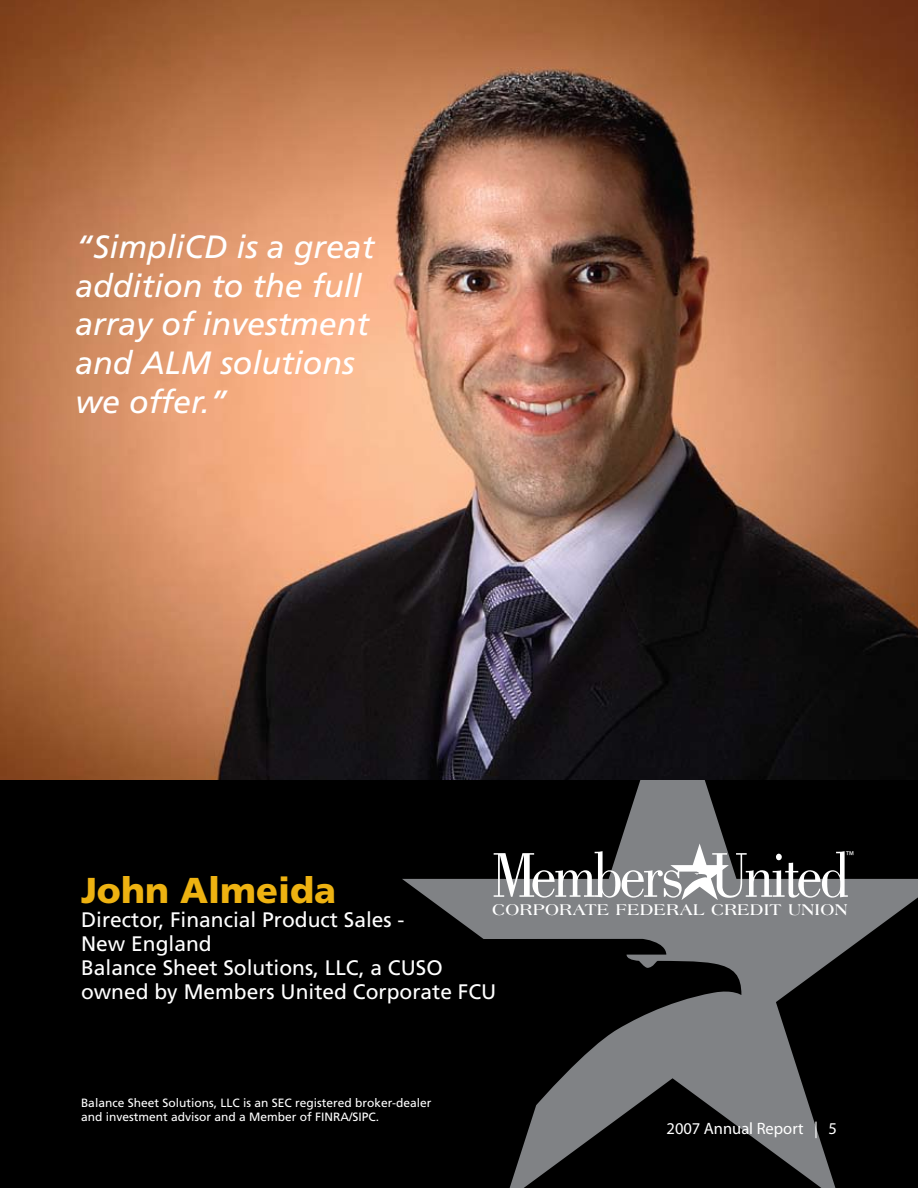
<style>
.page{position:relative;width:918px;height:1188px;background:#fff}
.page>*{position:absolute;margin:0;border:0;box-sizing:border-box;transform-origin:0 0}
.t1{font:65.4px "Bodoni";letter-spacing:-.05em;color:#fff;scale:.9 1}
.t2{font:900 36px "Frutiger LT Std";color:#eeb211}
.t3{font:italic 32.25px/38.7px "Frutiger LT Std";color:#fff}
.t4{font:21px/24px "Frutiger LT Std";color:#fff}
.t5{font:700 16.65px "Americana Std";letter-spacing:.035em;color:#fff}
.t6{font:16.5px "Myriad Pro";color:#fff}
.t7{font:12px/13.5px "Frutiger LT Std";color:#fff}
.t8{font:9.45px "Helvetica LT Std";color:#fff;scale:.9 1}
</style>
<div class="page">
<img style="left:0;top:0;width:918px;height:781px">
<div style="left:0;top:781px;width:918px;height:407px;background:#000"></div>
<svg style="left:402px;top:781px;width:516px;height:407px"></svg>
<svg style="left:670px;top:844px;width:59px;height:56px;background:#a1a3a5"></svg>
<h3 class="t3" style="left:75px;top:228px;width:301px">“SimpliCD is a great addition to the full array of investment and ALM solutions we offer.”</h3>
<h1 class="t1" style="left:491px;top:839px;width:400px">Members United</h1>
<p class="t8" style="left:846px;top:849px;width:11px">™</p>
<p class="t5" style="left:492px;top:901px;width:357px">CORPORATE FEDERAL CREDIT UNION</p>
<h2 class="t2" style="left:81px;top:869px;width:257px">John Almeida</h2>
<p class="t4" style="left:81px;top:908px;width:417px">Director, Financial Product Sales -<br>New England<br>Balance Sheet Solutions, LLC, a CUSO owned by Members United Corporate FCU</p>
<p class="t7" style="left:81px;top:1096px;width:352px">Balance Sheet Solutions, LLC is an SEC registered broker-dealer and investment advisor and a Member of FINRA/SIPC.</p>
<p class="t6" style="left:667px;top:1118px;width:172px">2007 Annual Report | 5</p>
</div>
